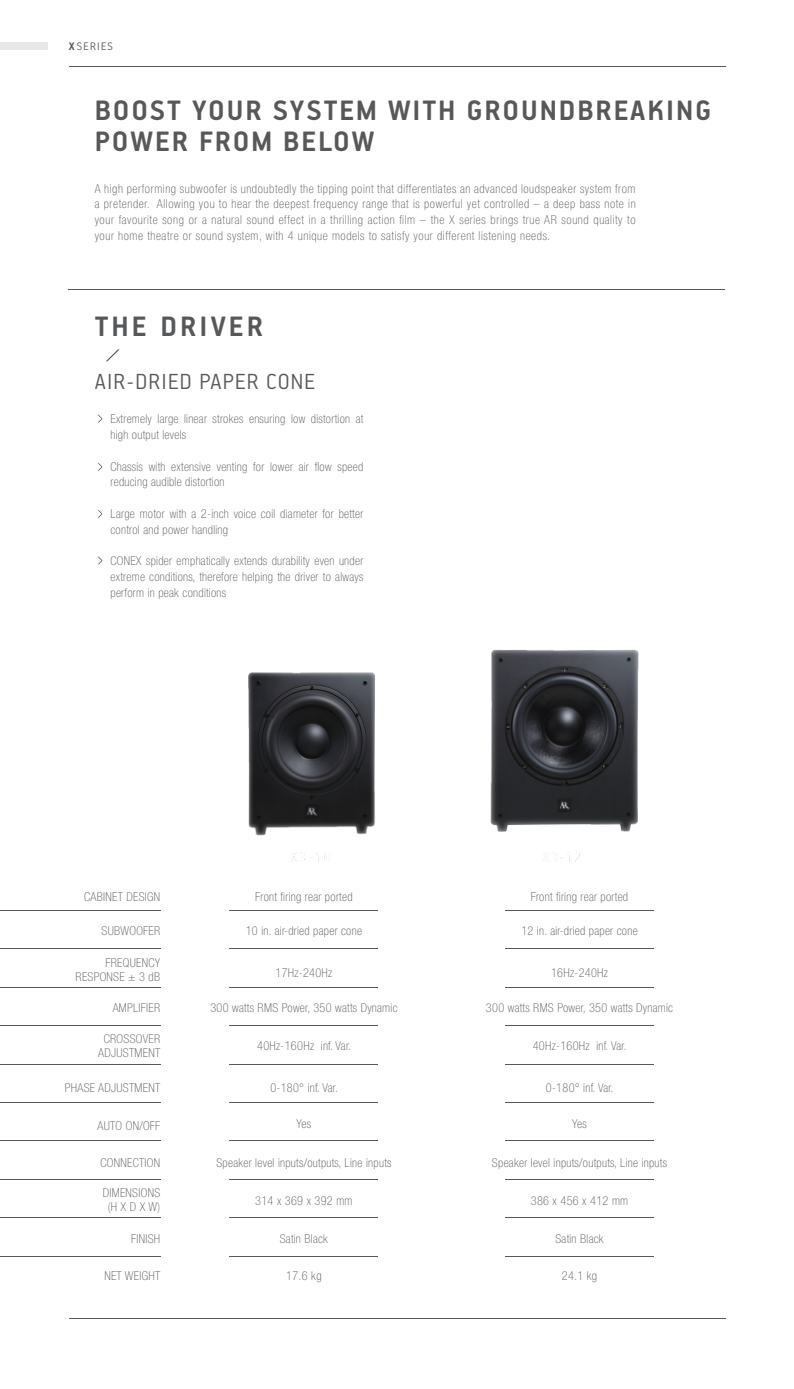
<style>
.page{position:relative;width:794px;height:1389px;background:#fff}
.page>*{position:absolute;margin:0;border:0;box-sizing:border-box;transform-origin:0 0}
.t1{font:700 31.5px/31.5px "PF Handbook Pro";letter-spacing:.06em;color:#57585a}
.t2{font:700 31.5px "PF Handbook Pro";letter-spacing:.1em;color:#57585a}
.t3{font:300 24.5px "PF Handbook Pro";letter-spacing:.05em;color:#57585a}
.t4{font:100 condensed 12.25px/15.8px "Helvetica Neue LT Std";letter-spacing:.025em;color:#57585a}
.t5{font:300 12.25px "PF Handbook Pro";letter-spacing:.1em;color:#57585a}
.s1{font-weight:700}
</style>
<div class="page">
<hr style="left:69px;top:66px;width:656px;height:1px;background:#57585a">
<hr style="left:69px;top:1318px;width:656px;height:1px;background:#57585a">
<hr style="left:69px;top:289px;width:656px;height:1px;background:#57585a">
<svg style="left:106px;top:349px;width:13px;height:12px"></svg>
<div style="left:0;top:42px;width:47px;height:8px;background:#e6e7e9"></div>
<img style="left:490px;top:649px;width:149px;height:183px">
<img style="left:248px;top:672px;width:127px;height:164px">
<hr style="left:229px;top:910px;width:149px;height:1px;background:#57585a">
<hr style="left:505px;top:910px;width:149px;height:1px;background:#57585a">
<hr style="left:0;top:910px;width:160px;height:1px;background:#57585a">
<hr style="left:229px;top:949px;width:149px;height:1px;background:#57585a">
<hr style="left:505px;top:949px;width:149px;height:1px;background:#57585a">
<hr style="left:0;top:949px;width:160px;height:1px;background:#57585a">
<hr style="left:229px;top:987px;width:149px;height:1px;background:#57585a">
<hr style="left:505px;top:987px;width:149px;height:1px;background:#57585a">
<hr style="left:0;top:987px;width:160px;height:1px;background:#57585a">
<hr style="left:229px;top:1025px;width:149px;height:1px;background:#57585a">
<hr style="left:505px;top:1025px;width:149px;height:1px;background:#57585a">
<hr style="left:0;top:1025px;width:160px;height:1px;background:#57585a">
<hr style="left:229px;top:1064px;width:149px;height:1px;background:#57585a">
<hr style="left:505px;top:1064px;width:149px;height:1px;background:#57585a">
<hr style="left:0;top:1064px;width:160px;height:1px;background:#57585a">
<hr style="left:229px;top:1102px;width:149px;height:1px;background:#57585a">
<hr style="left:505px;top:1102px;width:149px;height:1px;background:#57585a">
<hr style="left:0;top:1102px;width:160px;height:1px;background:#57585a">
<hr style="left:229px;top:1141px;width:149px;height:1px;background:#57585a">
<hr style="left:505px;top:1141px;width:149px;height:1px;background:#57585a">
<hr style="left:0;top:1141px;width:160px;height:1px;background:#57585a">
<hr style="left:229px;top:1179px;width:149px;height:1px;background:#57585a">
<hr style="left:505px;top:1179px;width:149px;height:1px;background:#57585a">
<hr style="left:0;top:1179px;width:160px;height:1px;background:#57585a">
<hr style="left:229px;top:1217px;width:149px;height:1px;background:#57585a">
<hr style="left:505px;top:1217px;width:149px;height:1px;background:#57585a">
<hr style="left:0;top:1217px;width:160px;height:1px;background:#57585a">
<hr style="left:229px;top:1256px;width:149px;height:1px;background:#57585a">
<hr style="left:505px;top:1256px;width:149px;height:1px;background:#57585a">
<hr style="left:0;top:1256px;width:160px;height:1px;background:#57585a">
<svg style="left:97px;top:414px;width:6px;height:9px"></svg>
<svg style="left:98px;top:463px;width:5px;height:9px"></svg>
<svg style="left:98px;top:510px;width:5px;height:9px"></svg>
<svg style="left:97px;top:556px;width:6px;height:9px"></svg>
<p class="t5" style="left:69px;top:38px;width:46px"><span class="s1">X</span> SERIES</p>
<h1 class="t1" style="left:95px;top:93px;width:618px">BOOST YOUR SYSTEM WITH GROUNDBREAKING<br>POWER FROM BELOW</h1>
<p class="t4" style="left:95px;top:180px;width:542px;text-align:justify">A high performing subwoofer is undoubtedly the tipping point that differentiates an advanced loudspeaker system from a pretender. Allowing you to hear the deepest frequency range that is powerful yet controlled – a deep bass note in your favourite song or a natural sound effect in a thrilling action film – the X series brings true AR sound quality to your home theatre or sound system, with 4 unique models to satisfy your different listening needs.</p>
<h1 class="t2" style="left:95px;top:307px;width:170px">THE DRIVER</h1>
<h2 class="t3" style="left:95px;top:367px;width:222px">AIR-DRIED PAPER CONE</h2>
<p class="t4" style="left:110px;top:411px;width:254px">Extremely large linear strokes ensuring low distortion at high output levels</p>
<p class="t4" style="left:110px;top:458px;width:254px">Chassis with extensive venting for lower air flow speed reducing audible distortion</p>
<p class="t4" style="left:110px;top:506px;width:254px">Large motor with a 2-inch voice coil diameter for better control and power handling</p>
<p class="t4" style="left:110px;top:553px;width:254px;text-align:justify">CONEX spider emphatically extends durability even under extreme conditions, therefore helping the driver to always perform in peak conditions</p>
<p class="t4" style="left:84px;top:888px;width:78px">CABINET DESIGN</p>
<p class="t4" style="left:102px;top:923px;width:60px">SUBWOOFER</p>
<p class="t4" style="left:76px;top:955px;width:86px;line-height:14px;text-align:right">FREQUENCY<br>RESPONSE ± 3 dB</p>
<p class="t4" style="left:255px;top:888px;width:99px">Front firing rear ported</p>
<p class="t4" style="left:531px;top:888px;width:99px">Front firing rear ported</p>
<p class="t4" style="left:246px;top:923px;width:118px">10 in. air-dried paper cone</p>
<p class="t4" style="left:521px;top:923px;width:118px">12 in. air-dried paper cone</p>
<p class="t4" style="left:275px;top:965px;width:58px">17Hz-240Hz</p>
<p class="t4" style="left:551px;top:965px;width:58px">16Hz-240Hz</p>
<p class="t4" style="left:113px;top:999px;width:49px">AMPLIFIER</p>
<p class="t4" style="left:210px;top:999px;width:188px">300 watts RMS Power, 350 watts Dynamic</p>
<p class="t4" style="left:486px;top:999px;width:188px">300 watts RMS Power, 350 watts Dynamic</p>
<p class="t4" style="left:98px;top:1032px;width:63px;line-height:14px;text-align:center">CROSSOVER<br>ADJUSTMENT</p>
<p class="t4" style="left:257px;top:1038px;width:95px">40Hz-160Hz inf. Var.</p>
<p class="t4" style="left:533px;top:1038px;width:95px">40Hz-160Hz inf. Var.</p>
<p class="t4" style="left:65px;top:1080px;width:97px">PHASE ADJUSTMENT</p>
<p class="t4" style="left:270px;top:1080px;width:69px">0-180° inf. Var.</p>
<p class="t4" style="left:546px;top:1080px;width:69px">0-180° inf. Var.</p>
<p class="t4" style="left:97px;top:1117px;width:64px">AUTO ON/OFF</p>
<p class="t4" style="left:100px;top:1154px;width:61px">CONNECTION</p>
<p class="t4" style="left:297px;top:1116px;width:16px">Yes</p>
<p class="t4" style="left:572px;top:1116px;width:16px">Yes</p>
<p class="t4" style="left:216px;top:1154px;width:177px">Speaker level inputs/outputs, Line inputs</p>
<p class="t4" style="left:492px;top:1154px;width:177px">Speaker level inputs/outputs, Line inputs</p>
<p class="t4" style="left:103px;top:1186px;width:59px;line-height:14px;text-align:center">DIMENSIONS (H X D X W)</p>
<p class="t4" style="left:255px;top:1193px;width:99px">314 x 369 x 392 mm</p>
<p class="t4" style="left:531px;top:1193px;width:99px">386 x 456 x 412 mm</p>
<p class="t4" style="left:131px;top:1231px;width:31px">FINISH</p>
<p class="t4" style="left:280px;top:1231px;width:50px">Satin Black</p>
<p class="t4" style="left:555px;top:1231px;width:50px">Satin Black</p>
<p class="t4" style="left:104px;top:1267px;width:57px">NET WEIGHT</p>
<p class="t4" style="left:286px;top:1267px;width:37px">17.6 kg</p>
<p class="t4" style="left:562px;top:1267px;width:37px">24.1 kg</p>
</div>
